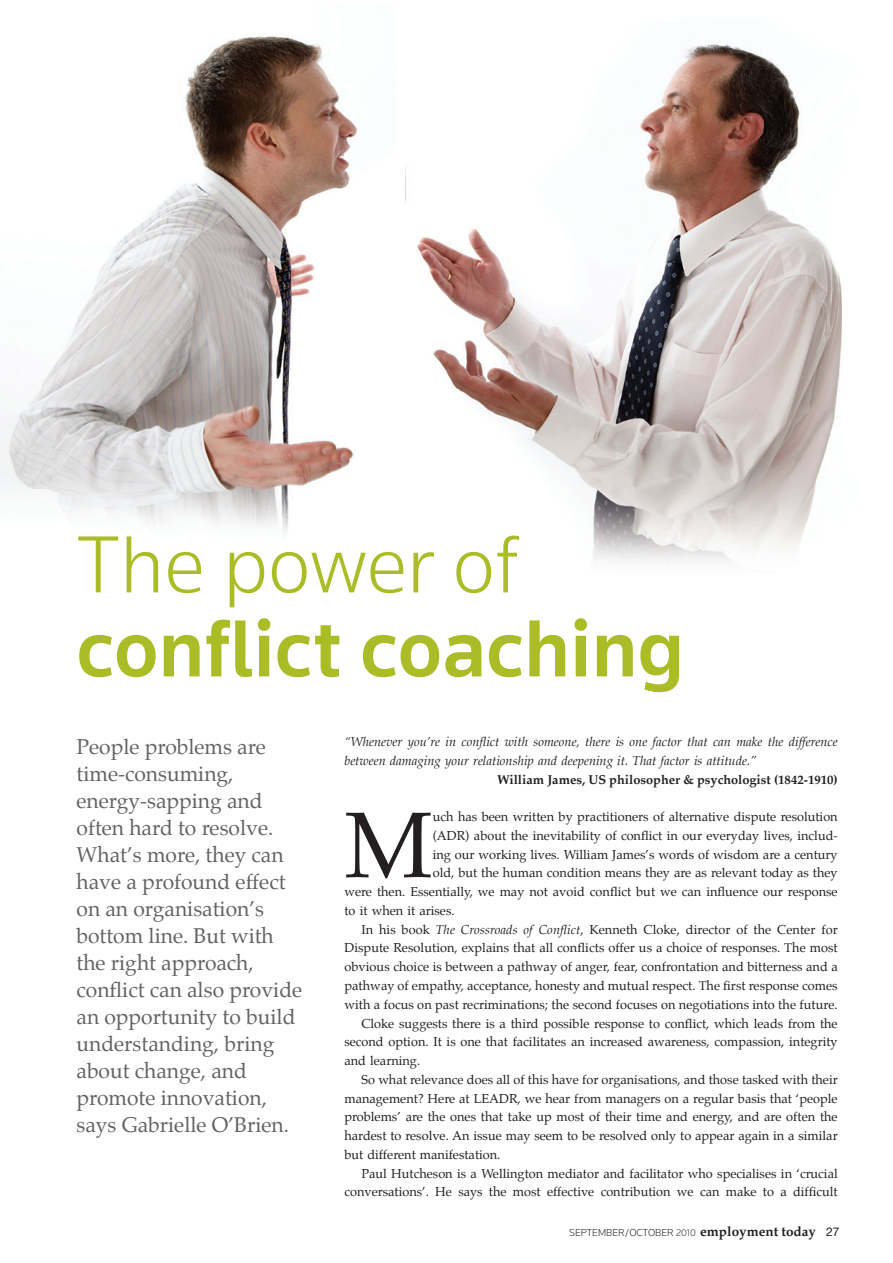
<style>
.page{position:relative;width:893px;height:1263px;background:#fff}
.page>*{position:absolute;margin:0;border:0;box-sizing:border-box;transform-origin:0 0}
.t1{font:93.3px "Palatino";color:#231f20}
.t2{font:500 84px "Knowledge";color:#aabd26}
.t3{font:300 84px "Knowledge";color:#aabd26}
.t4{font:21px/27px "Palatino";color:#636366}
.t5{font:12.75px "Palatino";color:#231f20}
.t6{font:italic 12.75px/18.8px "Palatino";color:#231f20}
.t7{font:700 12.75px "Palatino";color:#231f20}
.t8{font:300 10.5px "Knowledge";color:#231f20}
.s1{font-style:italic}
.s2{font-size:9.75px}
.s3{font-family:"Palatino";font-weight:700;font-size:13.5px}
.s4{font-family:"Helvetica Neue";font-weight:400;font-size:12px}
</style>
<div class="page">
<img style="left:0;top:36px;width:357px;height:497px">
<img style="left:405px;top:43px;width:437px;height:518px">
<h2 class="t3" style="left:77px;top:513px;width:444px">THE POWER OF</h2>
<h2 class="t2" style="left:77px;top:597px;width:609px">conflict coaching</h2>
<p class="t4" style="left:77px;top:733px;width:227px">People problems are time-consuming, energy-sapping and often hard to resolve.<br>What’s more, they can have a profound effect on an organisation’s bottom line. But with the right approach, conflict can also provide an opportunity to build understanding, bring about change, and promote innovation, says Gabrielle O’Brien.</p>
<p class="t6" style="left:344px;top:732px;width:495px">“Whenever you’re in conflict with someone, there is one factor that can make the difference between damaging your relationship and deepening it. That factor is attitude.”</p>
<p class="t7" style="left:497px;top:768px;width:342px">William James, US philosopher &amp; psychologist (1842-1910)</p>
<h1 class="t1" style="left:344px;top:768px;width:90px">M</h1>
<p class="t5" style="left:433px;top:806px;width:406px">uch has been written by practitioners of alternative dispute resolution</p>
<p class="t5" style="left:433px;top:825px;width:406px">(ADR) about the inevitability of conflict in our everyday lives, includ-</p>
<p class="t5" style="left:433px;top:844px;width:406px">ing our working lives. William James’s words of wisdom are a century</p>
<p class="t5" style="left:433px;top:862px;width:406px">old, but the human condition means they are as relevant today as they</p>
<p class="t5" style="left:344px;top:881px;width:495px">were then. Essentially, we may not avoid conflict but we can influence our response</p>
<p class="t5" style="left:344px;top:900px;width:112px">to it when it arises.</p>
<p class="t5" style="left:361px;top:919px;width:478px">In his book <span class="s1">The Crossroads of Conflict</span>, Kenneth Cloke, director of the Center for</p>
<p class="t5" style="left:344px;top:937px;width:495px">Dispute Resolution, explains that all conflicts offer us a choice of responses. The most</p>
<p class="t5" style="left:344px;top:956px;width:495px">obvious choice is between a pathway of anger, fear, confrontation and bitterness and a</p>
<p class="t5" style="left:344px;top:975px;width:495px">pathway of empathy, acceptance, honesty and mutual respect. The first response comes</p>
<p class="t5" style="left:344px;top:994px;width:495px">with a focus on past recriminations; the second focuses on negotiations into the future.</p>
<p class="t5" style="left:361px;top:1012px;width:478px">Cloke suggests there is a third possible response to conflict, which leads from the</p>
<p class="t5" style="left:344px;top:1031px;width:495px">second option. It is one that facilitates an increased awareness, compassion, integrity</p>
<p class="t5" style="left:344px;top:1050px;width:77px">and learning.</p>
<p class="t5" style="left:361px;top:1069px;width:478px">So what relevance does all of this have for organisations, and those tasked with their</p>
<p class="t5" style="left:344px;top:1087px;width:495px">management? Here at LEADR, we hear from managers on a regular basis that ‘people</p>
<p class="t5" style="left:344px;top:1106px;width:495px">problems’ are the ones that take up most of their time and energy, and are often the</p>
<p class="t5" style="left:344px;top:1125px;width:495px">hardest to resolve. An issue may seem to be resolved only to appear again in a similar</p>
<p class="t5" style="left:344px;top:1144px;width:158px">but different manifestation.</p>
<p class="t5" style="left:361px;top:1162px;width:478px">Paul Hutcheson is a Wellington mediator and facilitator who specialises in ‘crucial</p>
<p class="t5" style="left:344px;top:1181px;width:495px">conversations’. He says the most effective contribution we can make to a difficult</p>
<p class="t8" style="left:569px;top:1226px;width:272px">SEPTEMBER/OCTOBER <span class="s2">2010</span> <span class="s3">employment today</span> <span class="s4">27</span></p>
</div>
